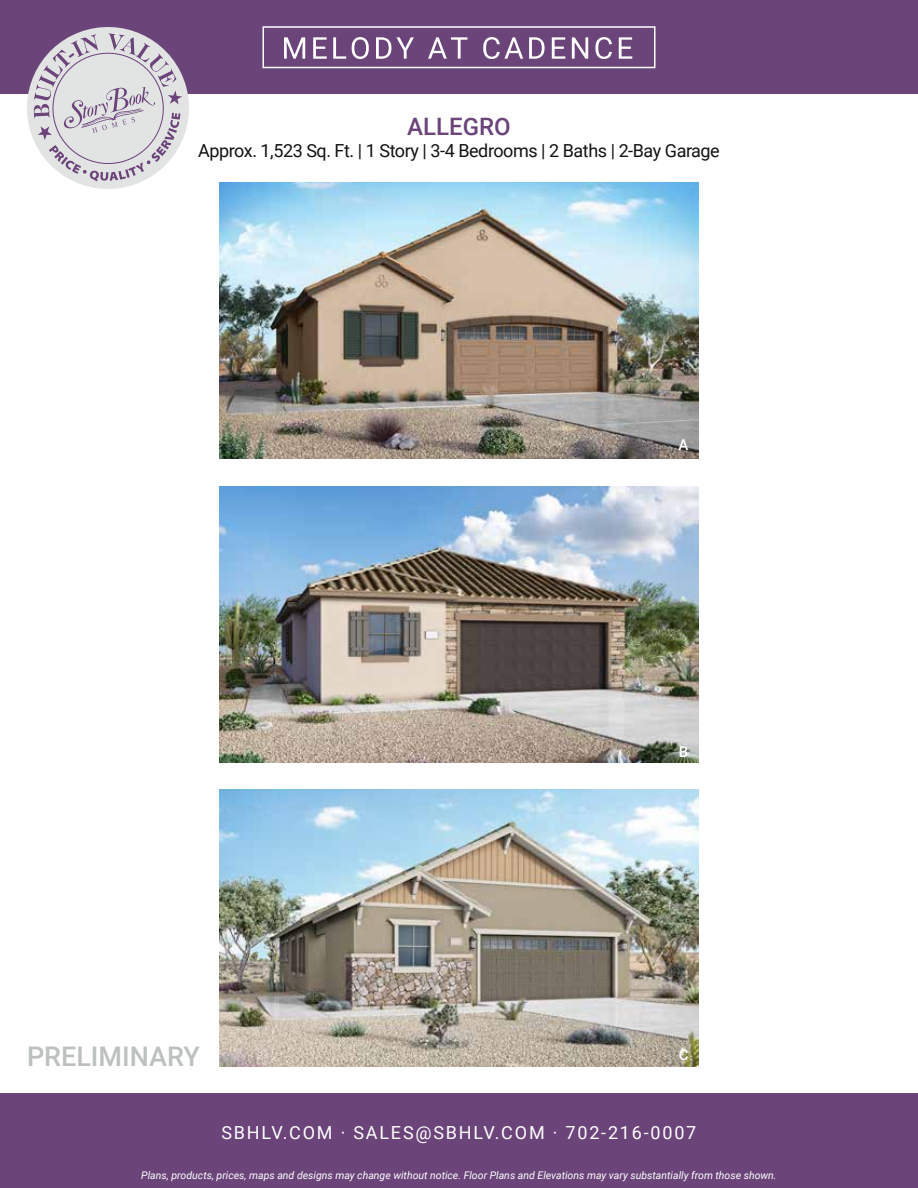
<style>
.page{position:relative;width:918px;height:1188px;background:#fff}
.page>*{position:absolute;margin:0;border:0;box-sizing:border-box;transform-origin:0 0}
.t1{font:500 27px "Roboto";color:#bdc0c0}
.t2{font:500 24px "Roboto";color:#6b447a}
.t3{font:18px "Roboto";letter-spacing:-.025em;color:#121212}
.t4{font:18px "Roboto";letter-spacing:.1em;color:#fff}
.t5{font:500 15px "Roboto";color:#fff}
.t6{font:italic 10.5px "Roboto";color:#fff}
</style>
<div class="page">
<div style="left:0;top:0;width:918px;height:94px;background:#6b447a"></div>
<div style="left:0;top:1094px;width:918px;height:94px;background:#6b447a"></div>
<svg style="left:284px;top:37px;width:21px;height:22px"></svg>
<svg style="left:313px;top:37px;width:14px;height:22px"></svg>
<svg style="left:333px;top:37px;width:13px;height:22px"></svg>
<svg style="left:352px;top:37px;width:17px;height:22px"></svg>
<svg style="left:376px;top:37px;width:38px;height:22px"></svg>
<svg style="left:428px;top:37px;width:39px;height:22px"></svg>
<svg style="left:483px;top:37px;width:40px;height:22px"></svg>
<svg style="left:529px;top:37px;width:16px;height:22px"></svg>
<svg style="left:552px;top:37px;width:13px;height:22px"></svg>
<svg style="left:572px;top:37px;width:16px;height:22px"></svg>
<svg style="left:595px;top:37px;width:17px;height:22px"></svg>
<svg style="left:619px;top:37px;width:13px;height:22px"></svg>
<div style="left:262px;top:26px;width:394px;height:42px;border:2px solid #fff"></div>
<svg style="left:27px;top:27px;width:162px;height:162px"></svg>
<img style="left:219px;top:182px;width:480px;height:277px">
<img style="left:219px;top:486px;width:480px;height:277px">
<img style="left:219px;top:790px;width:480px;height:276px">
<h2 class="t2" style="left:407px;top:110px;width:105px">ALLEGRO</h2>
<h3 class="t3" style="left:198px;top:138px;width:523px">Approx. 1,523 Sq. Ft. | 1 Story | 3-4 Bedrooms | 2 Baths | 2-Bay Garage</h3>
<h3 class="t5" style="left:679px;top:434px;width:11px">A</h3>
<h3 class="t5" style="left:679px;top:741px;width:11px">B</h3>
<h1 class="t1" style="left:27px;top:1037px;width:174px">PRELIMINARY</h1>
<h3 class="t5" style="left:679px;top:1045px;width:11px">C</h3>
<h3 class="t4" style="left:221px;top:1120px;width:476px">SBHLV.COM · SALES@SBHLV.COM · 702-216-0007</h3>
<p class="t6" style="left:141px;top:1168px;width:637px">Plans, products, prices, maps and designs may change without notice. Floor Plans and Elevations may vary substantially from those shown.</p>
</div>
